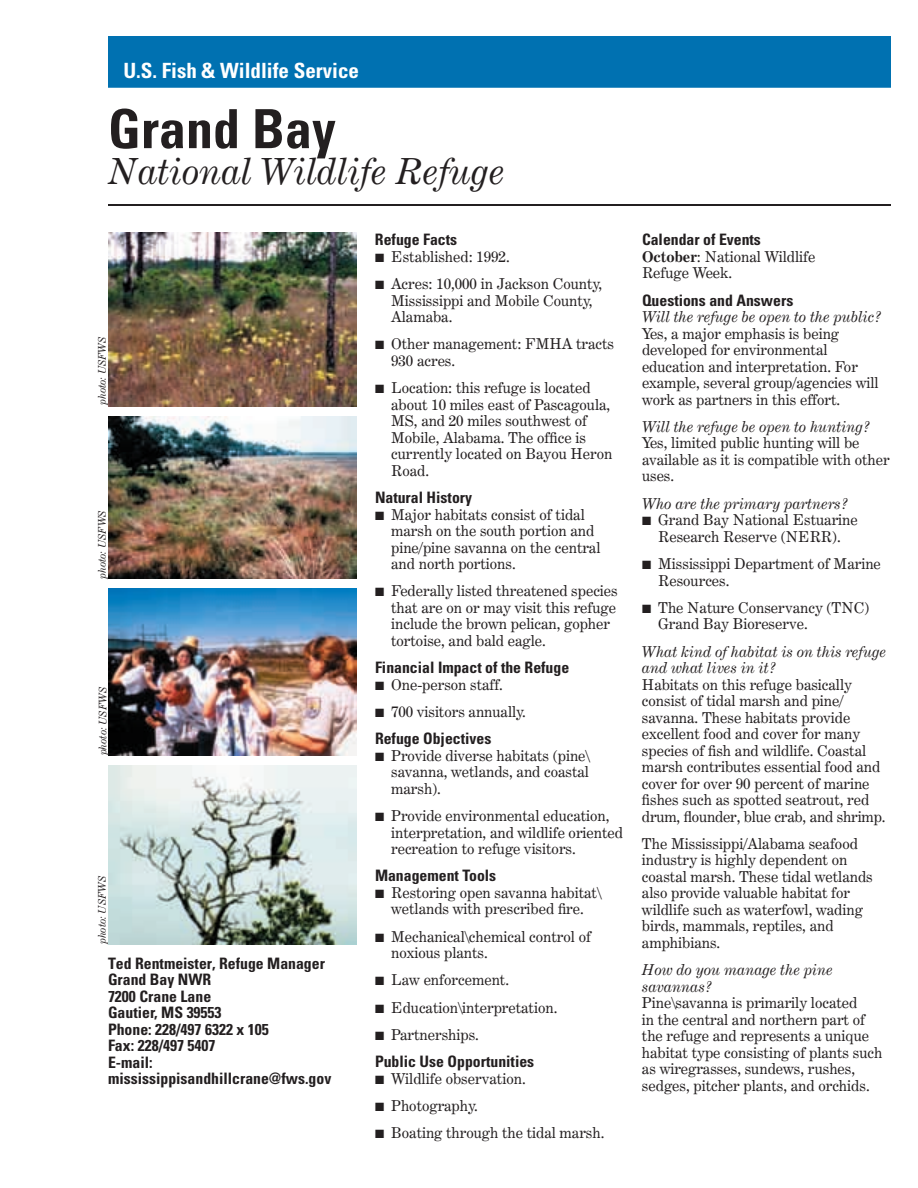
<style>
.page{position:relative;width:918px;height:1188px;background:#fff}
.page>*{position:absolute;margin:0;border:0;box-sizing:border-box;transform-origin:0 0}
.t1{font:700 condensed 54px "Univers";color:#231f20}
.t2{font:italic 36px "Century Expanded BT";color:#231f20}
.t3{font:700 condensed 21px "Univers";color:#fff}
.t4{font:700 condensed 15.75px/16.5px "Univers";color:#231f20}
.t5{font:15px/16.5px "Century Expanded BT";color:#231f20}
.t6{font:italic 15px/16.5px "Century Expanded BT";color:#231f20}
.t7{font:italic 10.5px "Century Expanded BT";color:#231f20}
.s1{font-weight:700}
</style>
<div class="page">
<div style="left:108px;top:36px;width:783px;height:52px;background:#0071b1"></div>
<hr style="left:108px;top:204px;width:783px;height:2px;background:#231f20">
<img style="left:108px;top:233px;width:248px;height:173px">
<img style="left:109px;top:417px;width:248px;height:162px">
<img style="left:109px;top:588px;width:248px;height:167px">
<img style="left:109px;top:765px;width:248px;height:179px">
<h3 class="t3" style="left:123px;top:58px;width:237px">U.S. Fish &amp; Wildlife Service</h3>
<h1 class="t1" style="left:108px;top:96px;width:229px">Grand Bay</h1>
<h2 class="t2" style="left:108px;top:149px;width:398px">National Wildlife Refuge</h2>
<p class="t7" style="left:96px;top:405px;width:70px;rotate:-90deg">photo: USFWS</p>
<p class="t7" style="left:96px;top:579px;width:70px;rotate:-90deg">photo: USFWS</p>
<p class="t7" style="left:96px;top:755px;width:70px;rotate:-90deg">photo: USFWS</p>
<p class="t7" style="left:96px;top:944px;width:70px;rotate:-90deg">photo: USFWS</p>
<p class="t4" style="left:108px;top:955px;width:225px">Ted Rentmeister, Refuge Manager<br>Grand Bay NWR<br>7200 Crane Lane<br>Gautier, MS 39553<br>Phone: 228/497 6322 x 105<br>Fax: 228/497 5407<br>E-mail: mississippisandhillcrane@fws.gov</p>
<p class="t4" style="left:375px;top:231px;width:84px">Refuge Facts</p>
<p class="t5" style="left:375px;top:248px;width:136px">■ Established: 1992.</p>
<p class="t5" style="left:391px;top:275px;width:213px;text-indent:-16px">■ Acres: 10,000 in Jackson County,<br>Mississippi and Mobile County,<br>Alamaba.</p>
<p class="t5" style="left:391px;top:336px;width:224px;text-indent:-16px">■ Other management: FMHA tracts<br>930 acres.</p>
<p class="t5" style="left:391px;top:380px;width:223px;text-indent:-16px">■ Location: this refuge is located about 10 miles east of Pascagoula,<br>MS, and 20 miles southwest of<br>Mobile, Alabama. The office is currently located on Bayou Heron<br>Road.</p>
<p class="t4" style="left:375px;top:489px;width:99px">Natural History</p>
<p class="t5" style="left:391px;top:506px;width:211px;text-indent:-16px">■ Major habitats consist of tidal marsh on the south portion and pine/pine savanna on the central and north portions.</p>
<p class="t5" style="left:391px;top:583px;width:228px;text-indent:-16px">■ Federally listed threatened species that are on or may visit this refuge include the brown pelican, gopher tortoise, and bald eagle.</p>
<p class="t4" style="left:375px;top:659px;width:196px">Financial Impact of the Refuge</p>
<p class="t5" style="left:375px;top:676px;width:129px">■ One-person staff.</p>
<p class="t5" style="left:375px;top:703px;width:152px">■ 700 visitors annually.</p>
<p class="t4" style="left:375px;top:730px;width:118px">Refuge Objectives</p>
<p class="t5" style="left:391px;top:747px;width:200px;text-align:justify;text-indent:-16px">■ Provide diverse habitats (pine\ savanna, wetlands, and coastal marsh).</p>
<p class="t5" style="left:391px;top:807px;width:233px;text-indent:-16px">■ Provide environmental education, interpretation, and wildlife oriented recreation to refuge visitors.</p>
<p class="t4" style="left:375px;top:867px;width:123px">Management Tools</p>
<p class="t5" style="left:375px;top:884px;width:228px;text-align:center">■ Restoring open savanna habitat\ wetlands with prescribed fire.</p>
<p class="t5" style="left:391px;top:928px;width:201px;text-indent:-16px">■ Mechanical\chemical control of noxious plants.</p>
<p class="t5" style="left:375px;top:972px;width:136px">■ Law enforcement.</p>
<p class="t5" style="left:375px;top:999px;width:184px">■ Education\interpretation.</p>
<p class="t5" style="left:375px;top:1026px;width:105px">■ Partnerships.</p>
<p class="t4" style="left:375px;top:1053px;width:161px">Public Use Opportunities</p>
<p class="t5" style="left:375px;top:1070px;width:152px">■ Wildlife observation.</p>
<p class="t5" style="left:375px;top:1097px;width:104px">■ Photography.</p>
<p class="t5" style="left:375px;top:1125px;width:231px">■ Boating through the tidal marsh.</p>
<p class="t4" style="left:642px;top:231px;width:120px">Calendar of Events</p>
<p class="t5" style="left:642px;top:248px;width:175px"><span class="s1">October</span>: National Wildlife<br>Refuge Week.</p>
<p class="t4" style="left:642px;top:292px;width:153px">Questions and Answers</p>
<p class="t6" style="left:642px;top:308px;width:241px">Will the refuge be open to the public?</p>
<p class="t5" style="left:642px;top:325px;width:238px">Yes, a major emphasis is being developed for environmental education and interpretation. For example, several group/agencies will work as partners in this effort.</p>
<p class="t6" style="left:642px;top:418px;width:230px">Will the refuge be open to hunting?</p>
<p class="t5" style="left:642px;top:435px;width:249px">Yes, limited public hunting will be available as it is compatible with other uses.</p>
<p class="t6" style="left:642px;top:495px;width:208px">Who are the primary partners?</p>
<p class="t5" style="left:642px;top:512px;width:217px;text-align:center">■ Grand Bay National Estuarine<br>Research Reserve (NERR).</p>
<p class="t5" style="left:658px;top:555px;width:224px;text-indent:-16px">■ Mississippi Department of Marine<br>Resources.</p>
<p class="t5" style="left:658px;top:599px;width:213px;text-indent:-16px">■ The Nature Conservancy (TNC)<br>Grand Bay Bioreserve.</p>
<p class="t6" style="left:642px;top:643px;width:246px">What kind of habitat is on this refuge and what lives in it?</p>
<p class="t5" style="left:642px;top:676px;width:245px">Habitats on this refuge basically consist of tidal marsh and pine/ savanna. These habitats provide excellent food and cover for many species of fish and wildlife. Coastal marsh contributes essential food and cover for over 90 percent of marine fishes such as spotted seatrout, red drum, flounder, blue crab, and shrimp.</p>
<p class="t5" style="left:642px;top:835px;width:232px">The Mississippi/Alabama seafood industry is highly dependent on coastal marsh. These tidal wetlands also provide valuable habitat for wildlife such as waterfowl, wading birds, mammals, reptiles, and amphibians.</p>
<p class="t6" style="left:642px;top:962px;width:192px">How do you manage the pine savannas?</p>
<p class="t5" style="left:642px;top:995px;width:242px">Pine\savanna is primarily located<br>in the central and northern part of the refuge and represents a unique habitat type consisting of plants such as wiregrasses, sundews, rushes, sedges, pitcher plants, and orchids.</p>
</div>
